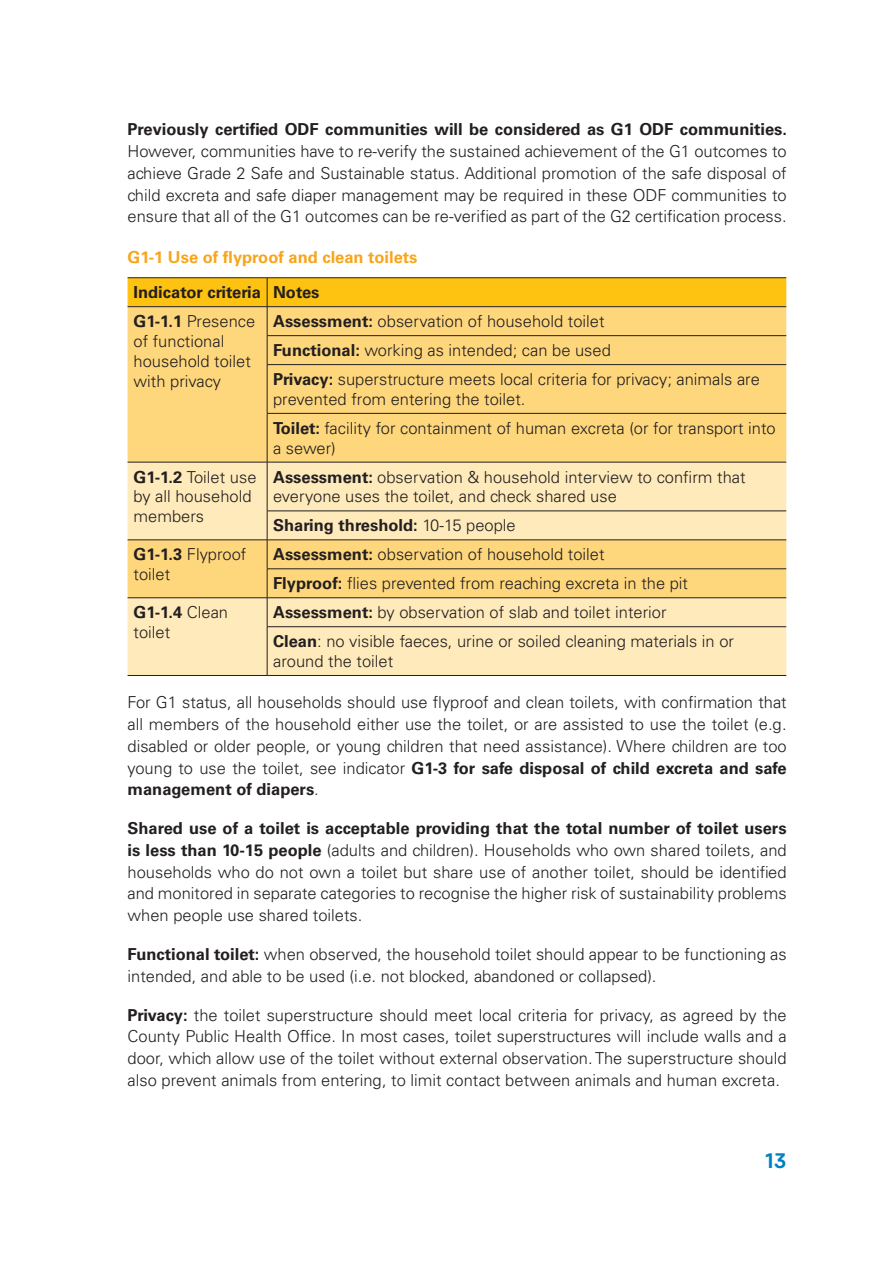
<style>
.page{position:relative;width:893px;height:1263px;background:#fff}
.page>*{position:absolute;margin:0;border:0;box-sizing:border-box;transform-origin:0 0}
.t1{font:500 21px "Colfax";color:#0081c4}
.t2{font:300 16.5px/21.8px "Univers LT Std";color:#231f20}
.t3{font:700 16.5px/29px "Univers LT Std";color:#231f20}
.t4{font:700 16.5px "Univers LT Std";color:#f9a51b}
.s1{font-weight:300}
.s2{font-weight:700}
</style>
<div class="page">
<div style="left:128px;top:364px;width:658px;height:98px;background:#fed77d"></div>
<svg style="left:128px;top:463px;width:658px;height:212px;background:#fbe3a8"></svg>
<hr style="left:128px;top:277px;width:139px;height:1px;background:#231f20">
<hr style="left:267px;top:277px;width:519px;height:1px;background:#231f20">
<svg style="left:128px;top:278px;width:658px;height:86px;background:#f8cb57"></svg>
<hr style="left:267px;top:364px;width:519px;height:1px;background:#231f20">
<hr style="left:267px;top:365px;width:1px;height:48px;background:#231f20">
<hr style="left:267px;top:413px;width:519px;height:1px;background:#231f20">
<hr style="left:267px;top:414px;width:1px;height:48px;background:#231f20">
<hr style="left:128px;top:462px;width:139px;height:1px;background:#231f20">
<hr style="left:267px;top:462px;width:519px;height:1px;background:#231f20">
<hr style="left:267px;top:462px;width:1px;height:49px;background:#231f20">
<hr style="left:267px;top:511px;width:519px;height:1px;background:#231f20">
<hr style="left:128px;top:540px;width:139px;height:1px;background:#231f20">
<hr style="left:267px;top:540px;width:519px;height:1px;background:#231f20">
<hr style="left:267px;top:568px;width:519px;height:1px;background:#231f20">
<hr style="left:128px;top:597px;width:139px;height:1px;background:#231f20">
<hr style="left:128px;top:675px;width:139px;height:1px;background:#231f20">
<hr style="left:267px;top:597px;width:519px;height:1px;background:#231f20">
<svg style="left:267px;top:511px;width:1px;height:115px"></svg>
<hr style="left:267px;top:626px;width:519px;height:1px;background:#231f20">
<hr style="left:267px;top:627px;width:1px;height:48px;background:#231f20">
<hr style="left:267px;top:675px;width:519px;height:1px;background:#231f20">
<p class="t3" style="left:128px;top:115px;width:661px">Previously certified ODF communities will be considered as G1 ODF communities.</p>
<p class="t2" style="left:128px;top:140px;width:661px;text-align:justify">However, communities have to re-verify the sustained achievement of the G1 outcomes to achieve Grade 2 Safe and Sustainable status. Additional promotion of the safe disposal of child excreta and safe diaper management may be required in these ODF communities to ensure that all of the G1 outcomes can be re-verified as part of the G2 certification process.</p>
<p class="t4" style="left:128px;top:248px;width:291px">G1-1 Use of flyproof and clean toilets</p>
<p class="t3" style="left:134px;top:278px;width:187px">Indicator criteria Notes<br>G1-1.1 <span class="s1">Presence</span></p>
<p class="t2" style="left:134px;top:331px;width:119px;line-height:19.8px">of functional household toilet with privacy</p>
<p class="t2" style="left:273px;top:307px;width:488px;line-height:29px"><span class="s2">Assessment:</span> observation of household toilet<br><span class="s2">Functional:</span> working as intended; can be used<br><span class="s2">Privacy:</span> superstructure meets local criteria for privacy; animals are</p>
<p class="t2" style="left:273px;top:385px;width:504px;line-height:29px">prevented from entering the toilet.<br><span class="s2">Toilet:</span> facility for containment of human excreta (or for transport into</p>
<p class="t2" style="left:273px;top:437px;width:64px">a sewer)</p>
<p class="t2" style="left:134px;top:467px;width:124px;line-height:19.8px"><span class="s2">G1-1.2</span> Toilet use by all household members</p>
<p class="t2" style="left:273px;top:467px;width:474px;line-height:19.8px"><span class="s2">Assessment:</span> observation &amp; household interview to confirm that everyone uses the toilet, and check shared use</p>
<p class="t3" style="left:273px;top:511px;width:244px">Sharing threshold: <span class="s1">10-15 people</span></p>
<p class="t2" style="left:134px;top:545px;width:114px;line-height:19.8px"><span class="s2">G1-1.3</span> Flyproof toilet</p>
<p class="t2" style="left:273px;top:540px;width:416px;line-height:29px"><span class="s2">Assessment:</span> observation of household toilet<br><span class="s2">Flyproof:</span> flies prevented from reaching excreta in the pit</p>
<p class="t2" style="left:134px;top:602px;width:96px;line-height:19.8px"><span class="s2">G1-1.4</span> Clean toilet</p>
<p class="t2" style="left:273px;top:598px;width:462px;line-height:29px"><span class="s2">Assessment:</span> by observation of slab and toilet interior<br><span class="s2">Clean</span>: no visible faeces, urine or soiled cleaning materials in or</p>
<p class="t2" style="left:273px;top:650px;width:122px">around the toilet</p>
<p class="t2" style="left:128px;top:692px;width:661px;text-align:justify">For G1 status, all households should use flyproof and clean toilets, with confirmation that all members of the household either use the toilet, or are assisted to use the toilet (e.g. disabled or older people, or young children that need assistance). Where children are too young to use the toilet, see indicator <span class="s2">G1-3 for safe disposal of child excreta and safe management of diapers</span>.</p>
<p class="t2" style="left:128px;top:817px;width:661px;text-align:justify"><span class="s2">Shared use of a toilet is acceptable providing that the total number of toilet users is less than 10-15 people</span> (adults and children). Households who own shared toilets, and households who do not own a toilet but share use of another toilet, should be identified and monitored in separate categories to recognise the higher risk of sustainability problems when people use shared toilets.</p>
<p class="t2" style="left:128px;top:943px;width:661px"><span class="s2">Functional toilet:</span> when observed, the household toilet should appear to be functioning as intended, and able to be used (i.e. not blocked, abandoned or collapsed).</p>
<p class="t2" style="left:128px;top:1004px;width:661px;text-align:justify"><span class="s2">Privacy:</span> the toilet superstructure should meet local criteria for privacy, as agreed by the County Public Health Office. In most cases, toilet superstructures will include walls and a door, which allow use of the toilet without external observation. The superstructure should also prevent animals from entering, to limit contact between animals and human excreta.</p>
<p class="t1" style="left:766px;top:1147px;width:23px">13</p>
</div>
